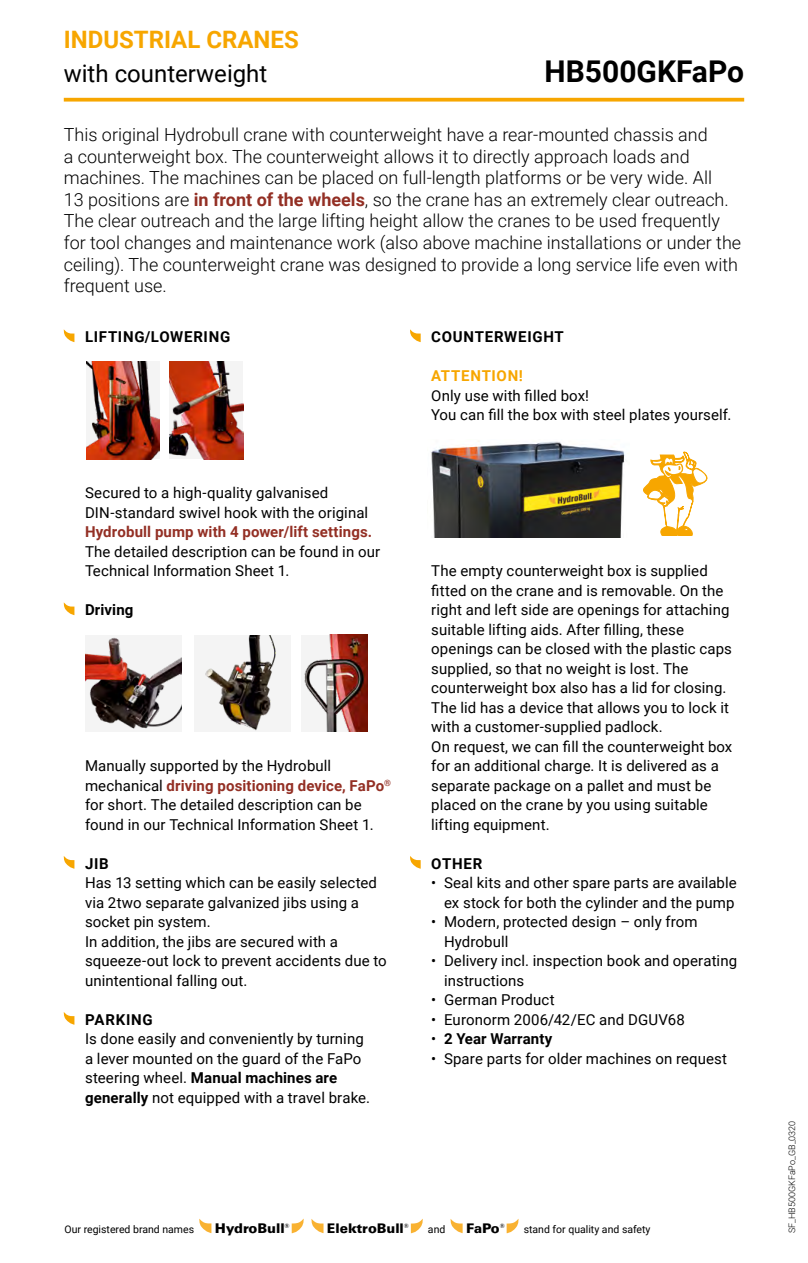
<style>
.page{position:relative;width:808px;height:1263px;background:#fff}
.page>*{position:absolute;margin:0;border:0;box-sizing:border-box;transform-origin:0 0}
.t1{font:700 30px "Roboto";color:#000}
.t2{font:24px "Roboto";color:#000}
.t3{font:700 24px "Roboto";color:#f7a600}
.t4{font:300 18px/21.6px "Roboto";color:#000}
.t5{font:15px/19.5px "Roboto";letter-spacing:.005em;color:#000}
.t6{font:700 15px "Roboto";letter-spacing:.045em;color:#000}
.t7{font:700 15px "Roboto";letter-spacing:.01em;color:#932f24}
.t8{font:700 15px "Roboto";letter-spacing:.01em;color:#000}
.t9{font:700 15px "Roboto";letter-spacing:.045em;color:#f7a600}
.t10{font:900 13.8px "Univers BQ";color:#000}
.t11{font:900 13.65px "Univers BQ";color:#000}
.t12{font:10.5px "Roboto";color:#000}
.t13{font:300 9px "Roboto";color:#000}
.s1{font-weight:700;color:#932f24}
.s2{font-weight:700}
.s3{font-weight:400}
</style>
<div class="page">
<svg style="left:63px;top:329px;width:11px;height:13px"></svg>
<svg style="left:63px;top:602px;width:11px;height:13px"></svg>
<svg style="left:63px;top:856px;width:11px;height:13px"></svg>
<svg style="left:63px;top:1012px;width:11px;height:13px"></svg>
<svg style="left:410px;top:329px;width:11px;height:13px"></svg>
<svg style="left:410px;top:856px;width:11px;height:13px"></svg>
<img style="left:86px;top:362px;width:74px;height:97px">
<img style="left:170px;top:362px;width:73px;height:97px">
<img style="left:431px;top:441px;width:194px;height:96px">
<svg style="left:199px;top:1219px;width:12px;height:14px"></svg>
<svg style="left:292px;top:1218px;width:12px;height:15px"></svg>
<svg style="left:311px;top:1219px;width:12px;height:14px"></svg>
<svg style="left:411px;top:1219px;width:12px;height:14px"></svg>
<svg style="left:451px;top:1219px;width:12px;height:14px"></svg>
<svg style="left:507px;top:1219px;width:11px;height:14px"></svg>
<svg style="left:64px;top:98px;width:680px;height:4px;background:#f7af1c"></svg>
<img style="left:85px;top:635px;width:96px;height:97px">
<img style="left:194px;top:635px;width:96px;height:97px">
<img style="left:301px;top:635px;width:66px;height:96px">
<svg style="left:643px;top:451px;width:64px;height:84px"></svg>
<h2 class="t3" style="left:64px;top:22px;width:236px">INDUSTRIAL CRANES</h2>
<h2 class="t2" style="left:64px;top:57px;width:205px">with counterweight</h2>
<h1 class="t1" style="left:544px;top:51px;width:201px">HB500GKFaPo</h1>
<p class="t4" style="left:64px;top:123px;width:679px">This original Hydrobull crane with counterweight have a rear-mounted chassis and<br>a counterweight box. The counterweight allows it to directly approach loads and machines. The machines can be placed on full-length platforms or be very wide. All<br>13 positions are <span class="s1">in front of the wheels</span>, so the crane has an extremely clear outreach.<br>The clear outreach and the large lifting height allow the cranes to be used frequently for tool changes and maintenance work (also above machine installations or under the ceiling). The counterweight crane was designed to provide a long service life even with frequent use.</p>
<p class="t6" style="left:85px;top:326px;width:147px">LIFTING/LOWERING</p>
<p class="t5" style="left:85px;top:482px;width:285px">Secured to a high-quality galvanised<br>DIN-standard swivel hook with the original</p>
<p class="t7" style="left:85px;top:521px;width:289px">Hydrobull pump with 4 power/lift settings.</p>
<p class="t5" style="left:85px;top:541px;width:297px">The detailed description can be found in our<br>Technical Information Sheet 1.</p>
<p class="t8" style="left:85px;top:599px;width:50px">Driving</p>
<p class="t5" style="left:85px;top:755px;width:308px">Manually supported by the Hydrobull mechanical <span class="s1">driving positioning device, FaPo</span><sup>® </sup>for short. The detailed description can be found in our Technical Information Sheet 1.</p>
<p class="t6" style="left:85px;top:853px;width:25px">JIB</p>
<p class="t5" style="left:85px;top:872px;width:303px">Has 13 setting which can be easily selected via 2two separate galvanized jibs using a socket pin system.<br>In addition, the jibs are secured with a squeeze-out lock to prevent accidents due to unintentional falling out.</p>
<p class="t6" style="left:85px;top:1009px;width:69px">PARKING</p>
<p class="t5" style="left:85px;top:1028px;width:286px">Is done easily and conveniently by turning a lever mounted on the guard of the FaPo steering wheel. <span class="s2">Manual machines are generally</span> not equipped with a travel brake.</p>
<p class="t6" style="left:431px;top:326px;width:134px">COUNTERWEIGHT</p>
<p class="t9" style="left:431px;top:365px;width:93px">ATTENTION!</p>
<p class="t5" style="left:431px;top:385px;width:302px">Only use with filled box!<br>You can fill the box with steel plates yourself.</p>
<p class="t5" style="left:431px;top:560px;width:303px">The empty counterweight box is supplied fitted on the crane and is removable. On the right and left side are openings for attaching suitable lifting aids. After filling, these openings can be closed with the plastic caps supplied, so that no weight is lost. The counterweight box also has a lid for closing.<br>The lid has a device that allows you to lock it with a customer-supplied padlock.<br>On request, we can fill the counterweight box for an additional charge. It is delivered as a separate package on a pallet and must be placed on the crane by you using suitable lifting equipment.</p>
<p class="t6" style="left:431px;top:853px;width:53px">OTHER</p>
<p class="t5" style="left:431px;top:872px;width:307px;text-align:right">• Seal kits and other spare parts are available ex stock for both the cylinder and the pump</p>
<p class="t5" style="left:444px;top:911px;width:255px;text-indent:-13px">• Modern, protected design – only from<br>Hydrobull</p>
<p class="t5" style="left:444px;top:950px;width:295px;text-indent:-13px">• Delivery incl. inspection book and operating instructions</p>
<p class="t5" style="left:431px;top:989px;width:125px">• German Product</p>
<p class="t5" style="left:431px;top:1009px;width:255px">• Euronorm 2006/42/EC and DGUV68</p>
<p class="t8" style="left:431px;top:1028px;width:123px"><span class="s3">•</span> 2 Year Warranty</p>
<p class="t5" style="left:431px;top:1048px;width:297px">• Spare parts for older machines on request</p>
<p class="t12" style="left:65px;top:1222px;width:131px">Our registered brand names</p>
<p class="t10" style="left:215px;top:1221px;width:76px">HydroBull<sup>®</sup></p>
<p class="t11" style="left:327px;top:1221px;width:84px">ElektroBull<sup>®</sup></p>
<p class="t12" style="left:428px;top:1222px;width:19px">and</p>
<p class="t11" style="left:466px;top:1221px;width:40px">FaPo<sup>®</sup></p>
<p class="t12" style="left:524px;top:1222px;width:128px">stand for quality and safety</p>
<p class="t13" style="left:786px;top:1233px;width:114px;rotate:-90deg">SF_HB500GKFaPo_GB_0320</p>
</div>
